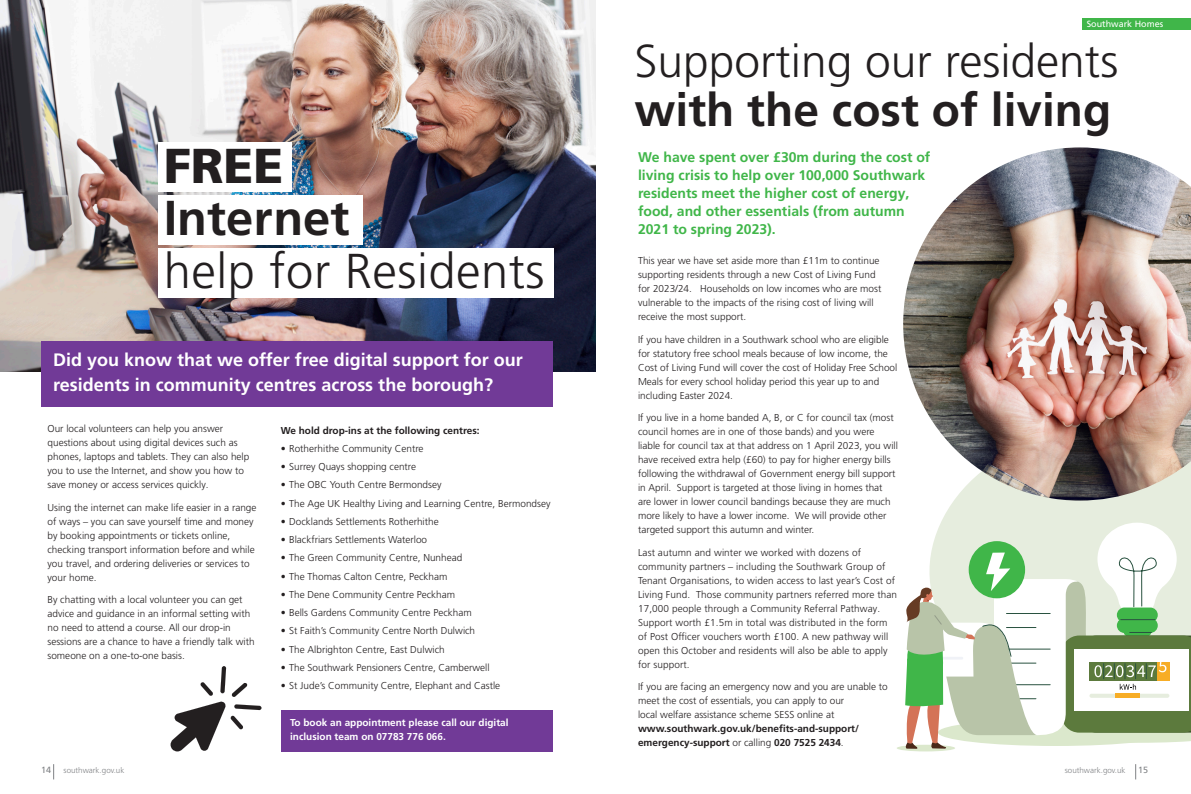
<style>
.page{position:relative;width:1191px;height:794px;background:#fff}
.page>*{position:absolute;margin:0;border:0;box-sizing:border-box;transform-origin:0 0}
.Body{font:300 48.9px/52px "Frutiger LT Pro";letter-spacing:.01em;color:#231f20}
.Body-2{font:900 48.9px "Frutiger LT Pro";color:#231f20}
.t1{font:300 46.1px/49.2px "Frutiger LT Pro";color:#231f20}
.t2{font:700 18px/25px "Frutiger LT Pro";color:#fff}
.t3{font:700 14px/18px "Frutiger LT Pro";color:#40b649}
.Body-3{font:300 10px/14px "Frutiger LT Pro";color:#231f20}
.Body-4{font:700 10px/14px "Frutiger LT Pro";color:#fff}
.Body-5{font:700 10px "Frutiger LT Pro";color:#231f20}
.t4{font:9px "Frutiger LT Pro";color:#fff}
.t5{font:9px "Frutiger LT Pro";color:#808285}
.t6{font:300 8px "Frutiger LT Pro";color:#808285}
.s1{font-weight:700}
</style>
<div class="page">
<div style="left:941px;top:500px;width:250px;height:22px;background:#e6edde"></div>
<div style="left:896px;top:744px;width:59px;height:7px;background:#dbe8cc;border-radius:50%"></div>
<svg style="left:904px;top:522px;width:287px;height:227px"></svg>
<svg style="left:1135px;top:764px;width:1px;height:15px"></svg>
<div style="left:1082px;top:18px;width:109px;height:12px;background:#40b649"></div>
<svg style="left:53px;top:764px;width:1px;height:15px"></svg>
<div style="left:282px;top:709px;width:271px;height:42px;background:#713a97"></div>
<img style="left:0;top:0;width:595px;height:371px">
<div style="left:158px;top:142px;width:134px;height:49px;background:#fff"></div>
<div style="left:158px;top:195px;width:205px;height:49px;background:#fff"></div>
<div style="left:158px;top:248px;width:396px;height:50px;background:#fff"></div>
<div style="left:42px;top:341px;width:511px;height:65px;background:#713a97"></div>
<svg style="left:171px;top:666px;width:90px;height:85px"></svg>
<img style="left:903px;top:147px;width:288px;height:353px">
<p class="Body-2" style="left:164px;top:137px;width:121px">FREE</p>
<p class="Body" style="left:164px;top:193px;width:382px"><span class="s1">Internet<br></span>help for Residents</p>
<p class="t2" style="left:53px;top:347px;width:471px">Did you know that we offer free digital support for our residents in community centres across the borough?</p>
<p class="Body-3" style="left:48px;top:422px;width:203px">Our local volunteers can help you answer questions about using digital devices such as phones, laptops and tablets. They can also help you to use the Internet, and show you how to save money or access services quickly.</p>
<p class="Body-3" style="left:48px;top:500px;width:210px">Using the internet can make life easier in a range of ways – you can save yourself time and money by booking appointments or tickets online, checking transport information before and while you travel, and ordering deliveries or services to your home.</p>
<p class="Body-3" style="left:48px;top:593px;width:209px">By chatting with a local volunteer you can get advice and guidance in an informal setting with no need to attend a course. All our drop-in sessions are a chance to have a friendly talk with someone on a one-to-one basis.</p>
<p class="Body-5" style="left:281px;top:424px;width:200px">We hold drop-ins at the following centres:</p>
<p class="Body-3" style="left:281px;top:441px;width:144px">• Rotherhithe Community Centre</p>
<p class="Body-3" style="left:281px;top:459px;width:137px">• Surrey Quays shopping centre</p>
<p class="Body-3" style="left:281px;top:478px;width:162px">• The OBC Youth Centre Bermondsey</p>
<p class="Body-3" style="left:281px;top:496px;width:271px">• The Age UK Healthy Living and Learning Centre, Bermondsey</p>
<p class="Body-3" style="left:281px;top:514px;width:159px">• Docklands Settlements Rotherhithe</p>
<p class="Body-3" style="left:281px;top:532px;width:148px">• Blackfriars Settlements Waterloo</p>
<p class="Body-3" style="left:281px;top:551px;width:183px">• The Green Community Centre, Nunhead</p>
<p class="Body-3" style="left:281px;top:569px;width:168px">• The Thomas Calton Centre, Peckham</p>
<p class="Body-3" style="left:281px;top:587px;width:176px">• The Dene Community Centre Peckham</p>
<p class="Body-3" style="left:281px;top:605px;width:192px">• Bells Gardens Community Centre Peckham</p>
<p class="Body-3" style="left:281px;top:624px;width:196px">• St Faith’s Community Centre North Dulwich</p>
<p class="Body-3" style="left:281px;top:642px;width:165px">• The Albrighton Centre, East Dulwich</p>
<p class="Body-3" style="left:281px;top:660px;width:210px">• The Southwark Pensioners Centre, Camberwell</p>
<p class="Body-3" style="left:281px;top:678px;width:221px">• St Jude’s Community Centre, Elephant and Castle</p>
<p class="Body-4" style="left:290px;top:715px;width:220px">To book an appointment please call our digital inclusion team on 07783 776 066.</p>
<p class="t4" style="left:1086px;top:18px;width:78px">Southwark Homes</p>
<h2 class="t1" style="left:634px;top:37px;width:485px">Supporting our residents <span class="s1">with the cost of living</span></h2>
<p class="t3" style="left:638px;top:148px;width:294px">We have spent over £30m during the cost of living crisis to help over 100,000 Southwark residents meet the higher cost of energy, food, and other essentials (from autumn 2021 to spring 2023).</p>
<p class="Body-3" style="left:638px;top:254px;width:245px">This year we have set aside more than £11m to continue supporting residents through a new Cost of Living Fund for 2023/24. Households on low incomes who are most vulnerable to the impacts of the rising cost of living will receive the most support.</p>
<p class="Body-3" style="left:638px;top:332px;width:261px">If you have children in a Southwark school who are eligible for statutory free school meals because of low income, the Cost of Living Fund will cover the cost of Holiday Free School Meals for every school holiday period this year up to and including Easter 2024.</p>
<p class="Body-3" style="left:638px;top:411px;width:261px">If you live in a home banded A, B, or C for council tax (most council homes are in one of those bands) and you were liable for council tax at that address on 1 April 2023, you will have received extra help (£60) to pay for higher energy bills following the withdrawal of Government energy bill support in April. Support is targeted at those living in homes that are lower in lower council bandings because they are much more likely to have a lower income. We will provide other targeted support this autumn and winter.</p>
<p class="Body-3" style="left:638px;top:545px;width:260px">Last autumn and winter we worked with dozens of community partners – including the Southwark Group of Tenant Organisations, to widen access to last year’s Cost of Living Fund. Those community partners referred more than 17,000 people through a Community Referral Pathway.<br>Support worth £1.5m in total was distributed in the form of Post Officer vouchers worth £100. A new pathway will open this October and residents will also be able to apply for support.</p>
<p class="Body-3" style="left:638px;top:680px;width:251px">If you are facing an emergency now and you are unable to meet the cost of essentials, you can apply to our<br>local welfare assistance scheme SESS online at <span class="s1">www.southwark.gov.uk/benefits-and-support/ emergency-support</span> or calling <span class="s1">020 7525 2434</span>.</p>
<p class="t5" style="left:41px;top:765px;width:12px">14</p>
<p class="t6" style="left:64px;top:766px;width:62px">southwark.gov.uk</p>
<p class="t6" style="left:1064px;top:766px;width:62px">southwark.gov.uk</p>
<p class="t5" style="left:1138px;top:765px;width:12px">15</p>
</div>
